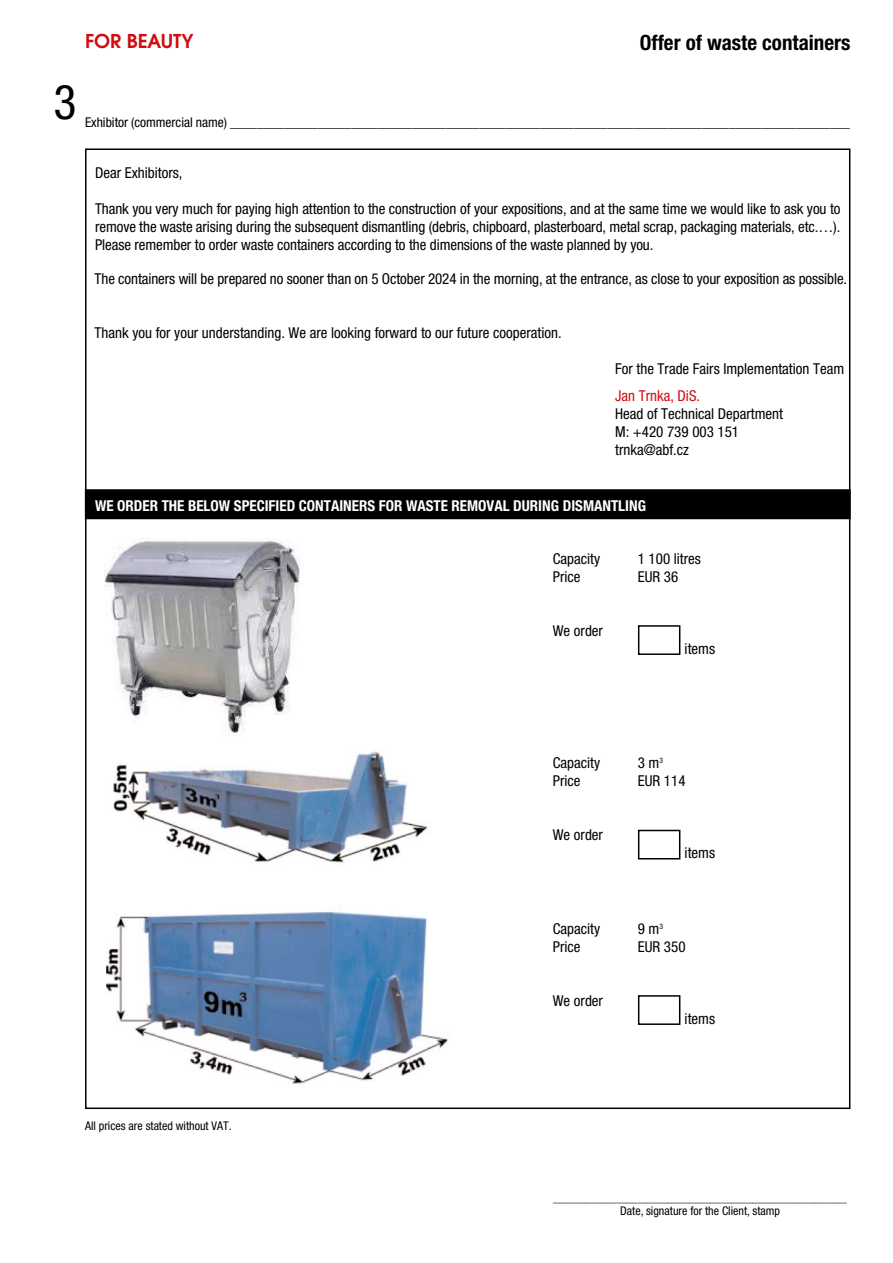
<style>
.page{position:relative;width:893px;height:1263px;background:#fff}
.page>*{position:absolute;margin:0;border:0;box-sizing:border-box;transform-origin:0 0}
.t1{font:condensed 48px "Helvetica Neue LT Pro";color:#000}
.t2{font:700 condensed 21px "Helvetica Neue LT Pro";color:#000}
.t3{font:21px "Avant Gar Got Itc TOT Dem";color:#d20a11}
.t4{font:condensed 15px/18px "Helvetica Neue LT Pro";color:#000;text-align:justify}
.t5{font:700 condensed 15px "Helvetica Neue LT Pro";color:#fff}
.t6{font:condensed 15px "Helvetica Neue LT Pro";color:#d20a11}
.t7{font:condensed 13.5px "Helvetica Neue LT Pro";color:#000}
.t8{font:condensed 12px "Helvetica Neue LT Pro";color:#000}
.t9{font:condensed 10.5px "Helvetica Neue LT Pro";color:#000}
</style>
<div class="page">
<div style="left:85px;top:489px;width:766px;height:30px;background:#000"></div>
<img style="left:113px;top:751px;width:315px;height:112px">
<img style="left:106px;top:912px;width:342px;height:172px">
<img style="left:104px;top:538px;width:196px;height:195px">
<div style="left:638px;top:625px;width:42px;height:30px;border:2px solid #000"></div>
<div style="left:638px;top:830px;width:42px;height:29px;border:2px solid #000"></div>
<div style="left:638px;top:995px;width:42px;height:30px;border:2px solid #000"></div>
<h2 class="t3" style="left:85px;top:29px;width:110px">FOR BEAUTY</h2>
<h2 class="t2" style="left:640px;top:29px;width:212px">Offer of waste containers</h2>
<h1 class="t1" style="left:53px;top:75px;width:25px">3</h1>
<p class="t7" style="left:85px;top:114px;width:766px">Exhibitor (commercial name) ____________________________________________________________________________________________</p>
<p class="t4" style="left:95px;top:163px;width:89px">Dear Exhibitors,</p>
<p class="t4" style="left:95px;top:199px;width:747px">Thank you very much for paying high attention to the construction of your expositions, and at the same time we would like to ask you to remove the waste arising during the subsequent dismantling (debris, chipboard, plasterboard, metal scrap, packaging materials, etc.…).<br>Please remember to order waste containers according to the dimensions of the waste planned by you.</p>
<p class="t4" style="left:95px;top:269px;width:754px">The containers will be prepared no sooner than on 5 October 2024 in the morning, at the entrance, as close to your exposition as possible.</p>
<p class="t4" style="left:95px;top:323px;width:469px">Thank you for your understanding. We are looking forward to our future cooperation.</p>
<p class="t4" style="left:615px;top:359px;width:231px">For the Trade Fairs Implementation Team</p>
<p class="t6" style="left:615px;top:387px;width:86px">Jan Trnka, DiS.</p>
<p class="t4" style="left:615px;top:404px;width:169px;text-align:left">Head of Technical Department<br>M: +420 739 003 151 trnka@abf.cz</p>
<p class="t5" style="left:95px;top:496px;width:552px">WE ORDER THE BELOW SPECIFIED CONTAINERS FOR WASTE REMOVAL DURING DISMANTLING</p>
<p class="t4" style="left:553px;top:549px;width:49px">Capacity</p>
<p class="t4" style="left:638px;top:549px;width:65px">1 100 litres</p>
<p class="t4" style="left:553px;top:567px;width:29px">Price</p>
<p class="t4" style="left:638px;top:567px;width:42px">EUR 36</p>
<p class="t4" style="left:553px;top:621px;width:52px">We order</p>
<p class="t4" style="left:685px;top:639px;width:32px">items</p>
<p class="t8" style="left:85px;top:1119px;width:148px">All prices are stated without VAT.</p>
<p class="t4" style="left:553px;top:754px;width:49px">Capacity</p>
<p class="t4" style="left:638px;top:754px;width:27px">3 m<sup>3</sup></p>
<p class="t4" style="left:553px;top:772px;width:29px">Price</p>
<p class="t4" style="left:638px;top:772px;width:49px">EUR 114</p>
<p class="t4" style="left:553px;top:826px;width:52px">We order</p>
<p class="t4" style="left:685px;top:844px;width:32px">items</p>
<p class="t4" style="left:553px;top:919px;width:49px">Capacity</p>
<p class="t4" style="left:638px;top:919px;width:27px">9 m<sup>3</sup></p>
<p class="t4" style="left:553px;top:937px;width:29px">Price</p>
<p class="t4" style="left:638px;top:937px;width:49px">EUR 350</p>
<p class="t4" style="left:553px;top:991px;width:52px">We order</p>
<p class="t4" style="left:685px;top:1009px;width:32px">items</p>
<p class="t9" style="left:553px;top:1192px;width:295px">________________________________________________________</p>
<p class="t8" style="left:620px;top:1204px;width:161px">Date, signature for the Client, stamp</p>
</div>
